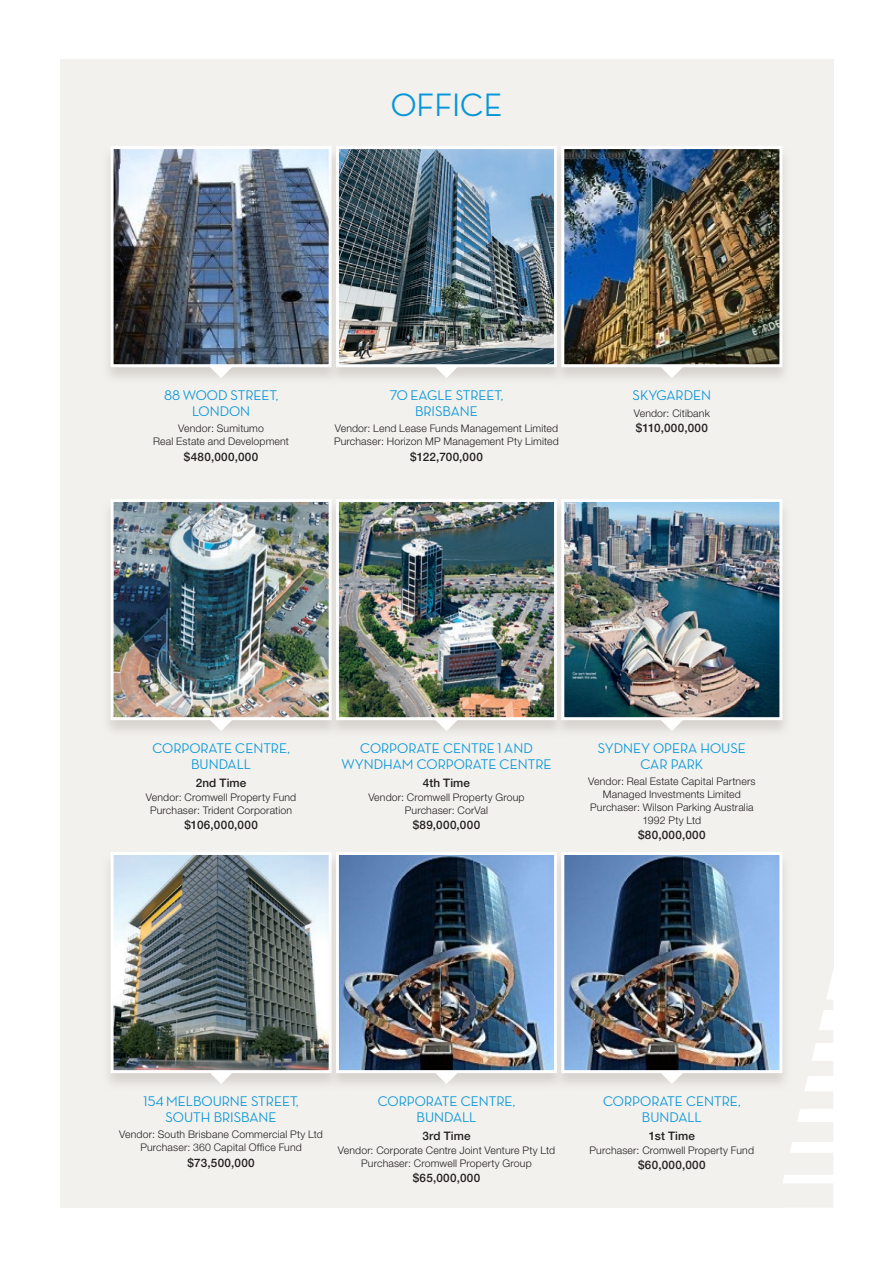
<style>
.page{position:relative;width:893px;height:1263px;background:#fff}
.page>*{position:absolute;margin:0;border:0;box-sizing:border-box;transform-origin:0 0}
.t1{font:500 33px "Neutra Disp";color:#0696d7}
.t2{font:500 14.25px/15.8px "Neutra Disp";color:#0696d7;text-align:center}
.t3{font:500 11.7px "Helvetica Neue";letter-spacing:.03em;color:#231f20}
.t4{font:300 10.5px/12.8px "Helvetica Neue";letter-spacing:.015em;color:#231f20;text-align:center}
</style>
<div class="page">
<div style="left:60px;top:60px;width:773px;height:1148px;background:#f2f1ee"></div>
<svg style="left:783px;top:974px;width:50px;height:209px"></svg>
<svg style="left:108px;top:158px;width:219px;height:220px;fill:#e0ddd9"></svg>
<img style="left:115px;top:150px;width:212px;height:213px">
<div style="left:111px;top:146px;width:221px;height:221px;border:3px solid #fff"></div>
<svg style="left:210px;top:367px;width:22px;height:11px"></svg>
<svg style="left:327px;top:146px;width:225px;height:232px;fill:#e2dfdb"></svg>
<img style="left:340px;top:150px;width:212px;height:213px">
<div style="left:336px;top:146px;width:221px;height:221px;border:3px solid #fff"></div>
<svg style="left:435px;top:367px;width:23px;height:11px"></svg>
<svg style="left:552px;top:146px;width:233px;height:232px;fill:#e3e1dd"></svg>
<img style="left:565px;top:150px;width:213px;height:213px">
<div style="left:561px;top:146px;width:221px;height:221px;border:3px solid #fff"></div>
<svg style="left:660px;top:367px;width:23px;height:11px"></svg>
<svg style="left:108px;top:511px;width:219px;height:220px;fill:#e0ddd9"></svg>
<img style="left:115px;top:503px;width:212px;height:213px">
<div style="left:111px;top:499px;width:221px;height:221px;border:3px solid #fff"></div>
<svg style="left:210px;top:720px;width:22px;height:11px"></svg>
<svg style="left:327px;top:499px;width:225px;height:232px;fill:#e1deda"></svg>
<img style="left:340px;top:503px;width:212px;height:213px">
<div style="left:336px;top:499px;width:221px;height:221px;border:3px solid #fff"></div>
<svg style="left:435px;top:720px;width:23px;height:11px"></svg>
<svg style="left:552px;top:499px;width:233px;height:232px;fill:#e3e1dd"></svg>
<img style="left:565px;top:503px;width:213px;height:213px">
<div style="left:561px;top:499px;width:221px;height:221px;border:3px solid #fff"></div>
<svg style="left:660px;top:720px;width:23px;height:11px"></svg>
<svg style="left:108px;top:864px;width:219px;height:220px;fill:#e0ddd9"></svg>
<img style="left:115px;top:856px;width:212px;height:213px">
<div style="left:111px;top:852px;width:221px;height:221px;border:3px solid #fff"></div>
<svg style="left:210px;top:1073px;width:22px;height:11px"></svg>
<svg style="left:327px;top:852px;width:225px;height:232px;fill:#e2dfdc"></svg>
<img style="left:340px;top:856px;width:212px;height:213px">
<div style="left:336px;top:852px;width:221px;height:221px;border:3px solid #fff"></div>
<svg style="left:435px;top:1073px;width:23px;height:11px"></svg>
<svg style="left:552px;top:852px;width:240px;height:239px;fill:#e9e8e7"></svg>
<img style="left:565px;top:856px;width:213px;height:213px">
<div style="left:561px;top:852px;width:221px;height:221px;border:3px solid #fff"></div>
<svg style="left:660px;top:1073px;width:23px;height:11px"></svg>
<h1 class="t1" style="left:391px;top:87px;width:113px">OFFICE</h1>
<h2 class="t2" style="left:164px;top:388px;width:116px">88 WOOD STREET,<br>LONDON</h2>
<p class="t4" style="left:153px;top:422px;width:137px">Vendor: Sumitumo<br>Real Estate and Development</p>
<p class="t3" style="left:184px;top:449px;width:76px">$480,000,000</p>
<h2 class="t2" style="left:390px;top:388px;width:115px">70 EAGLE STREET,<br>BRISBANE</h2>
<p class="t4" style="left:334px;top:422px;width:226px;text-align:left">Vendor: Lend Lease Funds Management Limited<br>Purchaser: Horizon MP Management Pty Limited</p>
<p class="t3" style="left:410px;top:449px;width:74px">$122,700,000</p>
<h2 class="t2" style="left:633px;top:388px;width:80px">SKYGARDEN</h2>
<p class="t4" style="left:634px;top:406px;width:78px">Vendor: Citibank</p>
<p class="t3" style="left:636px;top:421px;width:74px">$110,000,000</p>
<h2 class="t2" style="left:152px;top:740px;width:139px">CORPORATE CENTRE,<br>BUNDALL</h2>
<p class="t3" style="left:196px;top:776px;width:52px">2nd Time</p>
<p class="t4" style="left:146px;top:790px;width:152px">Vendor: Cromwell Property Fund<br>Purchaser: Trident Corporation</p>
<p class="t3" style="left:184px;top:818px;width:75px">$106,000,000</p>
<h2 class="t2" style="left:341px;top:740px;width:211px">CORPORATE CENTRE 1 AND<br>WYNDHAM CORPORATE CENTRE</h2>
<p class="t3" style="left:423px;top:776px;width:49px">4th Time</p>
<p class="t4" style="left:368px;top:790px;width:158px">Vendor: Cromwell Property Group<br>Purchaser: CorVal</p>
<p class="t3" style="left:413px;top:818px;width:69px">$89,000,000</p>
<h2 class="t2" style="left:598px;top:740px;width:150px">SYDNEY OPERA HOUSE<br>CAR PARK</h2>
<p class="t4" style="left:588px;top:775px;width:169px">Vendor: Real Estate Capital Partners<br>Managed Investments Limited<br>Purchaser: Wilson Parking Australia<br>1992 Pty Ltd</p>
<p class="t3" style="left:638px;top:828px;width:69px">$80,000,000</p>
<h2 class="t2" style="left:144px;top:1093px;width:157px">154 MELBOURNE STREET,<br>SOUTH BRISBANE</h2>
<p class="t4" style="left:119px;top:1128px;width:205px">Vendor: South Brisbane Commercial Pty Ltd<br>Purchaser: 360 Capital Office Fund</p>
<p class="t3" style="left:187px;top:1155px;width:69px">$73,500,000</p>
<h2 class="t2" style="left:378px;top:1093px;width:139px">CORPORATE CENTRE,<br>BUNDALL</h2>
<p class="t3" style="left:422px;top:1128px;width:50px">3rd Time</p>
<p class="t4" style="left:338px;top:1143px;width:219px">Vendor: Corporate Centre Joint Venture Pty Ltd<br>Purchaser: Cromwell Property Group</p>
<p class="t3" style="left:413px;top:1171px;width:69px">$65,000,000</p>
<h2 class="t2" style="left:603px;top:1093px;width:139px">CORPORATE CENTRE,<br>BUNDALL</h2>
<p class="t3" style="left:649px;top:1128px;width:48px">1st Time</p>
<p class="t4" style="left:590px;top:1143px;width:166px">Purchaser: Cromwell Property Fund</p>
<p class="t3" style="left:638px;top:1158px;width:69px">$60,000,000</p>
</div>
